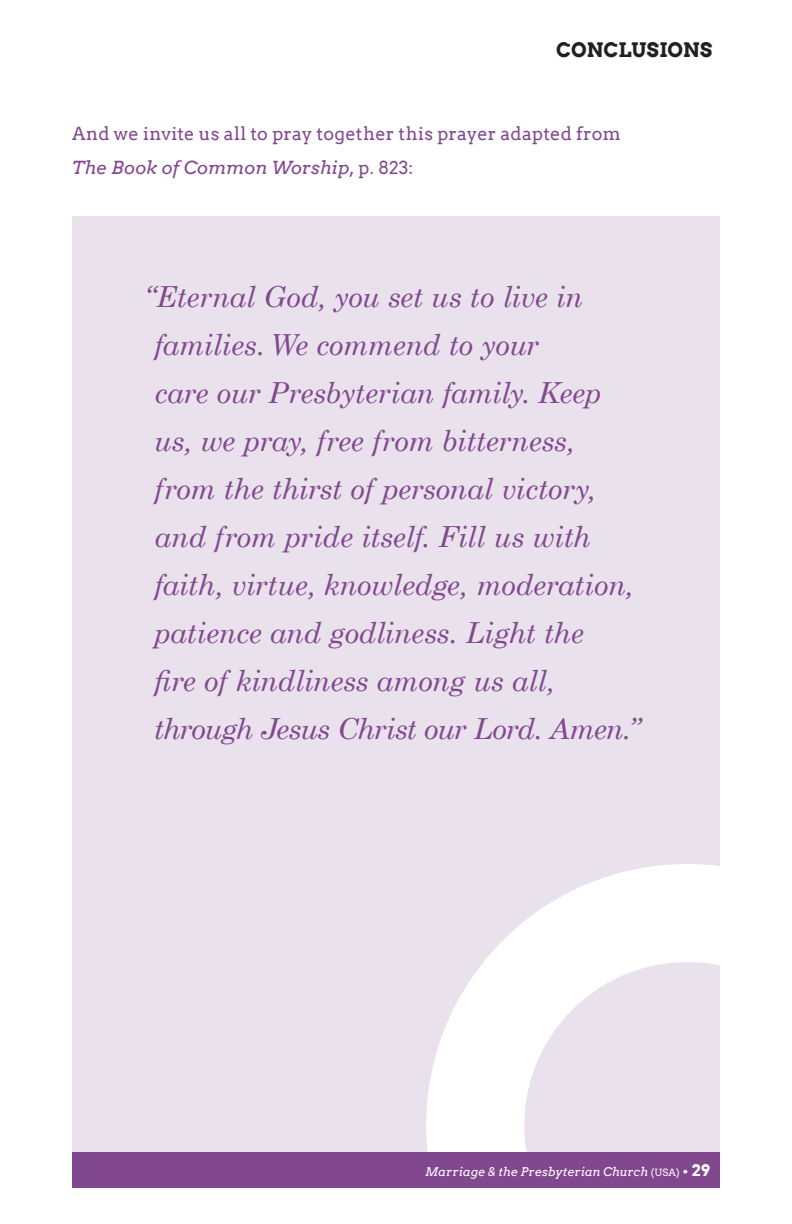
<style>
.page{position:relative;width:792px;height:1224px;background:#fff}
.page>*{position:absolute;margin:0;border:0;box-sizing:border-box;transform-origin:0 0}
.BODY_Quotes{font:italic 29px/48px "Century Schoolbook";letter-spacing:-.015em;color:#82488f}
.FOLIO_Section{font:700 20px "Arvo";color:#231f20}
.CONTENTS{font:18px/34px "Arvo";letter-spacing:.01em;color:#82488f}
.t1{font:italic 12px "Arvo";letter-spacing:.005em;color:#fff}
.s1{font-style:italic}
.s2{font-style:normal;font-size:10px}
.s3{font-weight:700;font-style:normal}
.s4{font-weight:700;font-style:normal;font-size:16px}
</style>
<div class="page">
<div style="left:72px;top:1152px;width:648px;height:36px;background:#82488f"></div>
<div style="left:72px;top:216px;width:648px;height:936px;background:#e9e2ed"></div>
<svg style="left:426px;top:864px;width:294px;height:288px"></svg>
<p class="FOLIO_Section" style="left:556px;top:37px;width:158px">CONCLUSIONS</p>
<p class="CONTENTS" style="left:72px;top:116px;width:550px">And we invite us all to pray together this prayer adapted from<br><span class="s1">The Book of Common Worship</span>, p. 823:</p>
<p class="BODY_Quotes" style="left:154px;top:273px;width:487px;text-indent:-9px">“Eternal God, you set us to live in families. We commend to your<br>care our Presbyterian family. Keep us, we pray, free from bitterness, from the thirst of personal victory, and from pride itself. Fill us with faith, virtue, knowledge, moderation, patience and godliness. Light the<br>fire of kindliness among us all, through Jesus Christ our Lord. Amen.”</p>
<p class="t1" style="left:425px;top:1164px;width:286px">Marriage &amp; the Presbyterian Church <span class="s2">(USA)</span> <span class="s3">•</span> <span class="s4">29</span></p>
</div>
